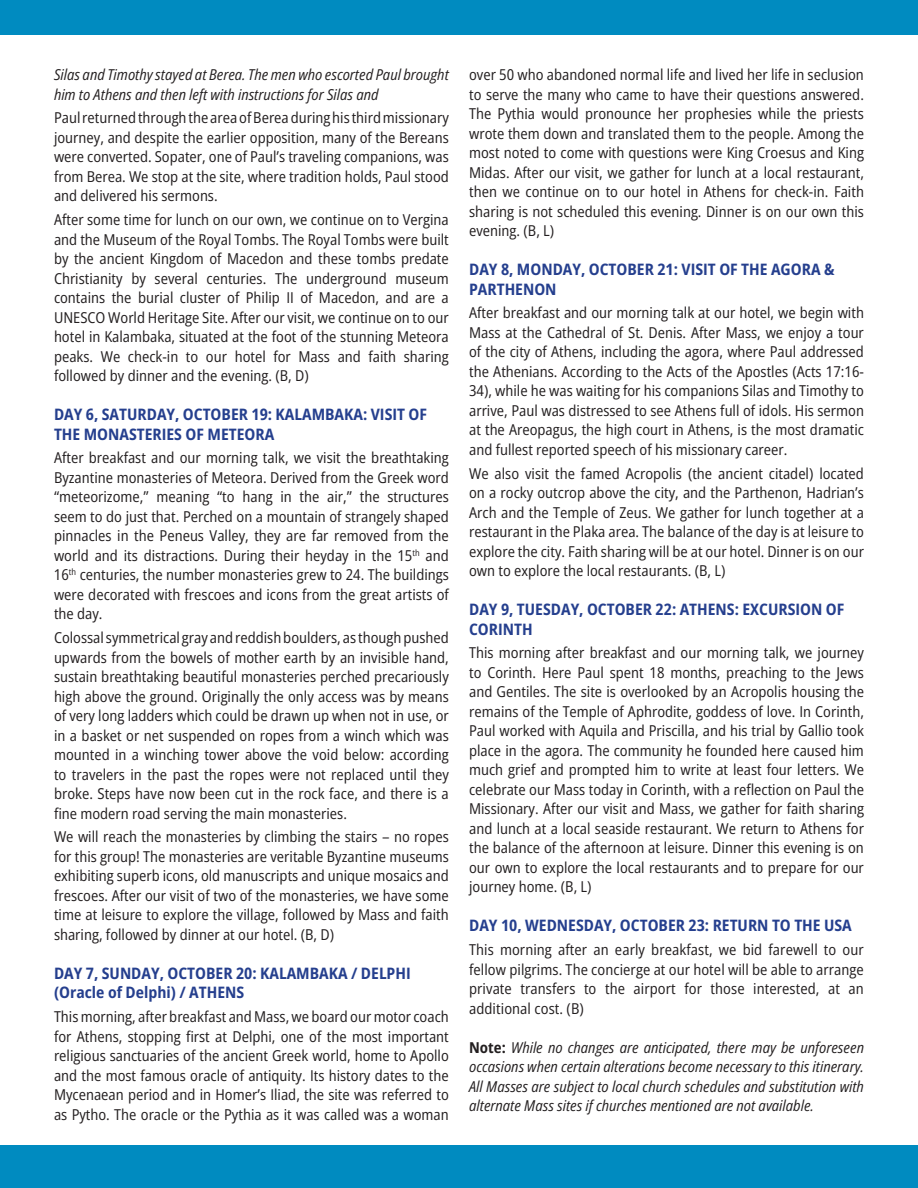
<style>
.page{position:relative;width:918px;height:1188px;background:#fff}
.page>*{position:absolute;margin:0;border:0;box-sizing:border-box;transform-origin:0 0}
.t1{font:700 semi-condensed 15.75px/19.5px "Open Sans";color:#253f8e}
.t2{font:semi-condensed 15px/19.5px "Open Sans";color:#231f20;text-align:justify}
.t3{font:italic semi-condensed 15px/19.5px "Open Sans";color:#231f20}
.s1{font-weight:700;font-style:normal}
</style>
<div class="page">
<div style="left:0;top:1146px;width:918px;height:42px;background:#008bc0"></div>
<div style="left:0;top:0;width:918px;height:34px;background:#008bc0"></div>
<p class="t3" style="left:54px;top:64px;width:396px">Silas and Timothy stayed at Berea. The men who escorted Paul brought him to Athens and then left with instructions for Silas and</p>
<p class="t2" style="left:54px;top:108px;width:396px">Paul returned through the area of Berea during his third missionary journey, and despite the earlier opposition, many of the Bereans were converted. Sopater, one of Paul’s traveling companions, was from Berea. We stop at the site, where tradition holds, Paul stood and delivered his sermons.</p>
<p class="t2" style="left:54px;top:210px;width:396px">After some time for lunch on our own, we continue on to Vergina and the Museum of the Royal Tombs. The Royal Tombs were built by the ancient Kingdom of Macedon and these tombs predate Christianity by several centuries. The underground museum contains the burial cluster of Philip II of Macedon, and are a UNESCO World Heritage Site. After our visit, we continue on to our hotel in Kalambaka, situated at the foot of the stunning Meteora peaks. We check-in to our hotel for Mass and faith sharing followed by dinner and the evening. (B, D)</p>
<p class="t1" style="left:54px;top:404px;width:375px">DAY 6, SATURDAY, OCTOBER 19: KALAMBAKA: VISIT OF<br>THE MONASTERIES OF METEORA</p>
<p class="t2" style="left:54px;top:448px;width:396px">After breakfast and our morning talk, we visit the breathtaking Byzantine monasteries of Meteora. Derived from the Greek word “meteorizome,” meaning “to hang in the air,” the structures seem to do just that. Perched on a mountain of strangely shaped pinnacles in the Peneus Valley, they are far removed from the world and its distractions. During their heyday in the 15<sup>th</sup> and 16<sup>th</sup> centuries, the number monasteries grew to 24. The buildings were decorated with frescoes and icons from the great artists of the day.</p>
<p class="t2" style="left:54px;top:628px;width:396px">Colossal symmetrical gray and reddish boulders, as though pushed upwards from the bowels of mother earth by an invisible hand, sustain breathtaking beautiful monasteries perched precariously high above the ground. Originally the only access was by means of very long ladders which could be drawn up when not in use, or in a basket or net suspended on ropes from a winch which was mounted in a winching tower above the void below: according to travelers in the past the ropes were not replaced until they broke. Steps have now been cut in the rock face, and there is a fine modern road serving the main monasteries.</p>
<p class="t2" style="left:54px;top:827px;width:396px">We will reach the monasteries by climbing the stairs – no ropes for this group! The monasteries are veritable Byzantine museums exhibiting superb icons, old manuscripts and unique mosaics and frescoes. After our visit of two of the monasteries, we have some time at leisure to explore the village, followed by Mass and faith sharing, followed by dinner at our hotel. (B, D)</p>
<p class="t1" style="left:54px;top:963px;width:358px">DAY 7, SUNDAY, OCTOBER 20: KALAMBAKA / DELPHI (Oracle of Delphi) / ATHENS</p>
<p class="t2" style="left:54px;top:1007px;width:396px">This morning, after breakfast and Mass, we board our motor coach for Athens, stopping first at Delphi, one of the most important religious sanctuaries of the ancient Greek world, home to Apollo and the most famous oracle of antiquity. Its history dates to the Mycenaean period and in Homer’s Iliad, the site was referred to as Pytho. The oracle or the Pythia as it was called was a woman</p>
<p class="t2" style="left:469px;top:65px;width:396px">over 50 who abandoned normal life and lived her life in seclusion to serve the many who came to have their questions answered.<br>The Pythia would pronounce her prophesies while the priests wrote them down and translated them to the people. Among the most noted to come with questions were King Croesus and King Midas. After our visit, we gather for lunch at a local restaurant, then we continue on to our hotel in Athens for check-in. Faith sharing is not scheduled this evening. Dinner is on our own this evening. (B, L)</p>
<p class="t1" style="left:469px;top:259px;width:367px">DAY 8, MONDAY, OCTOBER 21: VISIT OF THE AGORA &amp;<br>PARTHENON</p>
<p class="t2" style="left:469px;top:303px;width:396px">After breakfast and our morning talk at our hotel, we begin with Mass at the Cathedral of St. Denis. After Mass, we enjoy a tour of the city of Athens, including the agora, where Paul addressed the Athenians. According to the Acts of the Apostles (Acts 17:16- 34), while he was waiting for his companions Silas and Timothy to arrive, Paul was distressed to see Athens full of idols. His sermon at the Areopagus, the high court in Athens, is the most dramatic and fullest reported speech of his missionary career.</p>
<p class="t2" style="left:469px;top:463px;width:396px">We also visit the famed Acropolis (the ancient citadel) located on a rocky outcrop above the city, and the Parthenon, Hadrian’s Arch and the Temple of Zeus. We gather for lunch together at a restaurant in the Plaka area. The balance of the day is at leisure to explore the city. Faith sharing will be at our hotel. Dinner is on our own to explore the local restaurants. (B, L)</p>
<p class="t1" style="left:469px;top:599px;width:377px">DAY 9, TUESDAY, OCTOBER 22: ATHENS: EXCURSION OF<br>CORINTH</p>
<p class="t2" style="left:469px;top:643px;width:396px">This morning after breakfast and our morning talk, we journey to Corinth. Here Paul spent 18 months, preaching to the Jews and Gentiles. The site is overlooked by an Acropolis housing the remains of the Temple of Aphrodite, goddess of love. In Corinth, Paul worked with Aquila and Priscilla, and his trial by Gallio took place in the agora. The community he founded here caused him much grief and prompted him to write at least four letters. We celebrate our Mass today in Corinth, with a reflection on Paul the Missionary. After our visit and Mass, we gather for faith sharing and lunch at a local seaside restaurant. We return to Athens for the balance of the afternoon at leisure. Dinner this evening is on our own to explore the local restaurants and to prepare for our journey home. (B, L)</p>
<p class="t1" style="left:469px;top:916px;width:384px">DAY 10, WEDNESDAY, OCTOBER 23: RETURN TO THE USA</p>
<p class="t2" style="left:469px;top:940px;width:396px">This morning after an early breakfast, we bid farewell to our fellow pilgrims. The concierge at our hotel will be able to arrange private transfers to the airport for those interested, at an additional cost. (B)</p>
<p class="t3" style="left:469px;top:1037px;width:396px;text-align:justify"><span class="s1">Note:</span> While no changes are anticipated, there may be unforeseen occasions when certain alterations become necessary to this itinerary.<br>All Masses are subject to local church schedules and substitution with alternate Mass sites if churches mentioned are not available.</p>
</div>
